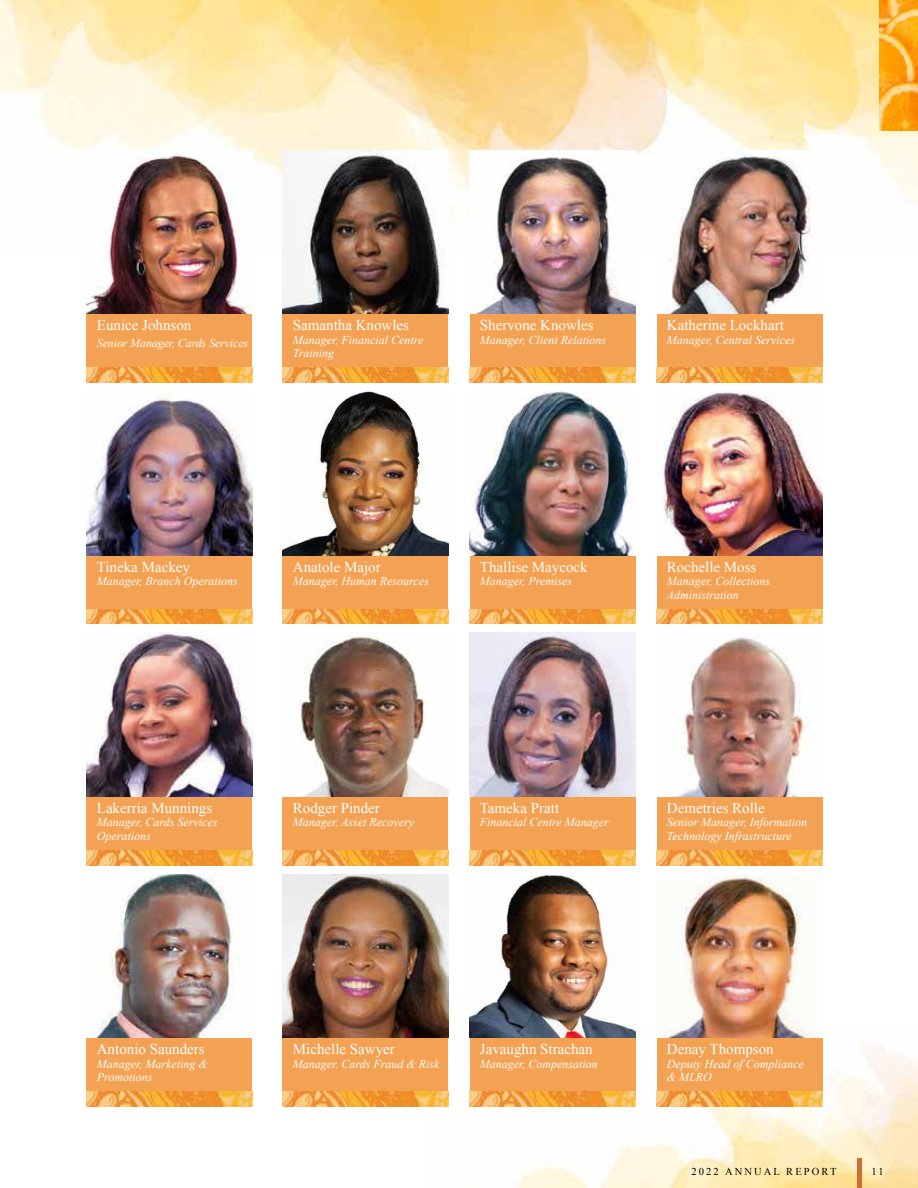
<style>
.page{position:relative;width:918px;height:1188px;background:#fff}
.page>*{position:absolute;margin:0;border:0;box-sizing:border-box;transform-origin:0 0}
.t1{font:15px "Times New Roman";color:#fff}
.t2{font:italic 12px/13.5px "Times New Roman";color:#fff}
.t3{font:10.5px "Times New Roman";letter-spacing:.2em;color:#000}
</style>
<div class="page">
<img style="left:0;top:0;width:918px;height:222px">
<img style="left:428px;top:1026px;width:490px;height:162px">
<div style="left:857px;top:1158px;width:5px;height:30px;background:#cf6d35"></div>
<img style="left:879px;top:0;width:39px;height:131px">
<div style="left:87px;top:314px;width:165px;height:68px;background:#f3a153"></div>
<img style="left:87px;top:368px;width:165px;height:14px">
<div style="left:87px;top:555px;width:165px;height:69px;background:#f3a153"></div>
<img style="left:87px;top:609px;width:165px;height:15px">
<div style="left:87px;top:797px;width:165px;height:68px;background:#f3a153"></div>
<img style="left:87px;top:851px;width:165px;height:14px">
<div style="left:87px;top:1038px;width:165px;height:68px;background:#f3a153"></div>
<img style="left:87px;top:1092px;width:165px;height:14px">
<div style="left:283px;top:314px;width:165px;height:68px;background:#f3a153"></div>
<img style="left:283px;top:368px;width:165px;height:14px">
<div style="left:283px;top:555px;width:165px;height:69px;background:#f3a153"></div>
<img style="left:283px;top:609px;width:165px;height:15px">
<div style="left:283px;top:797px;width:165px;height:68px;background:#f3a153"></div>
<img style="left:283px;top:851px;width:165px;height:14px">
<div style="left:283px;top:1038px;width:165px;height:68px;background:#f3a153"></div>
<img style="left:283px;top:1092px;width:165px;height:14px">
<div style="left:470px;top:314px;width:165px;height:68px;background:#f3a153"></div>
<img style="left:470px;top:368px;width:165px;height:14px">
<div style="left:470px;top:555px;width:165px;height:69px;background:#f3a153"></div>
<img style="left:470px;top:609px;width:165px;height:15px">
<div style="left:470px;top:797px;width:165px;height:68px;background:#f3a153"></div>
<img style="left:470px;top:851px;width:165px;height:14px">
<div style="left:470px;top:1038px;width:165px;height:68px;background:#f3a153"></div>
<img style="left:470px;top:1092px;width:165px;height:14px">
<div style="left:657px;top:314px;width:165px;height:68px;background:#f3a153"></div>
<img style="left:657px;top:368px;width:165px;height:14px">
<div style="left:657px;top:555px;width:165px;height:69px;background:#f3a153"></div>
<img style="left:657px;top:609px;width:165px;height:15px">
<div style="left:657px;top:797px;width:165px;height:68px;background:#f3a153"></div>
<img style="left:657px;top:851px;width:165px;height:14px">
<div style="left:657px;top:1038px;width:165px;height:68px;background:#f3a153"></div>
<img style="left:657px;top:1092px;width:165px;height:14px">
<img style="left:87px;top:150px;width:165px;height:164px">
<img style="left:87px;top:397px;width:165px;height:158px">
<img style="left:87px;top:633px;width:165px;height:164px">
<img style="left:94px;top:874px;width:145px;height:164px">
<img style="left:283px;top:150px;width:165px;height:164px">
<img style="left:283px;top:392px;width:165px;height:163px">
<img style="left:299px;top:633px;width:149px;height:164px">
<img style="left:283px;top:874px;width:165px;height:164px">
<img style="left:470px;top:150px;width:165px;height:164px">
<img style="left:470px;top:392px;width:162px;height:163px">
<img style="left:470px;top:633px;width:165px;height:164px">
<img style="left:470px;top:874px;width:165px;height:164px">
<img style="left:657px;top:150px;width:165px;height:164px">
<img style="left:663px;top:392px;width:159px;height:163px">
<img style="left:673px;top:637px;width:135px;height:160px">
<img style="left:657px;top:874px;width:165px;height:164px">
<p class="t1" style="left:97px;top:315px;width:96px">Eunice Johnson</p>
<p class="t2" style="left:97px;top:336px;width:153px">Senior Manager, Cards Services</p>
<p class="t1" style="left:293px;top:315px;width:118px">Samantha Knowles</p>
<p class="t2" style="left:293px;top:333px;width:132px">Manager, Financial Centre<br>Training</p>
<p class="t1" style="left:480px;top:315px;width:115px">Shervone Knowles</p>
<p class="t2" style="left:480px;top:333px;width:128px">Manager, Client Relations</p>
<p class="t1" style="left:667px;top:315px;width:119px">Katherine Lockhart</p>
<p class="t2" style="left:667px;top:333px;width:130px">Manager, Central Services</p>
<p class="t1" style="left:97px;top:556px;width:95px">Tineka Mackey</p>
<p class="t2" style="left:97px;top:574px;width:142px">Manager, Branch Operations</p>
<p class="t1" style="left:293px;top:556px;width:89px">Anatole Major</p>
<p class="t2" style="left:293px;top:574px;width:137px">Manager, Human Resources</p>
<p class="t1" style="left:480px;top:556px;width:109px">Thallise Maycock</p>
<p class="t2" style="left:480px;top:574px;width:94px">Manager, Premises</p>
<p class="t1" style="left:667px;top:556px;width:91px">Rochelle Moss</p>
<p class="t2" style="left:667px;top:574px;width:105px">Manager, Collections<br>Administration</p>
<p class="t1" style="left:97px;top:798px;width:117px">Lakerria Munnings</p>
<p class="t2" style="left:97px;top:815px;width:122px">Manager, Cards Services<br>Operations</p>
<p class="t1" style="left:293px;top:798px;width:89px">Rodger Pinder</p>
<p class="t2" style="left:293px;top:815px;width:123px">Manager, Asset Recovery</p>
<p class="t1" style="left:480px;top:798px;width:81px">Tameka Pratt</p>
<p class="t2" style="left:480px;top:815px;width:130px">Financial Centre Manager</p>
<p class="t1" style="left:667px;top:798px;width:99px">Demetries Rolle</p>
<p class="t2" style="left:667px;top:815px;width:142px">Senior Manager, Information<br>Technology Infrastructure</p>
<p class="t1" style="left:97px;top:1039px;width:109px">Antonio Saunders</p>
<p class="t2" style="left:97px;top:1057px;width:112px">Manager, Marketing &amp;<br>Promotions</p>
<p class="t1" style="left:293px;top:1039px;width:104px">Michelle Sawyer</p>
<p class="t2" style="left:293px;top:1057px;width:148px">Manager, Cards Fraud &amp; Risk</p>
<p class="t1" style="left:480px;top:1039px;width:114px">Javaughn Strachan</p>
<p class="t2" style="left:480px;top:1057px;width:119px">Manager, Compensation</p>
<p class="t1" style="left:667px;top:1039px;width:108px">Denay Thompson</p>
<p class="t2" style="left:667px;top:1057px;width:138px">Deputy Head of Compliance &amp; MLRO</p>
<p class="t3" style="left:692px;top:1164px;width:146px">2022 ANNUAL REPORT</p>
<p class="t3" style="left:871px;top:1164px;width:14px">11</p>
</div>
